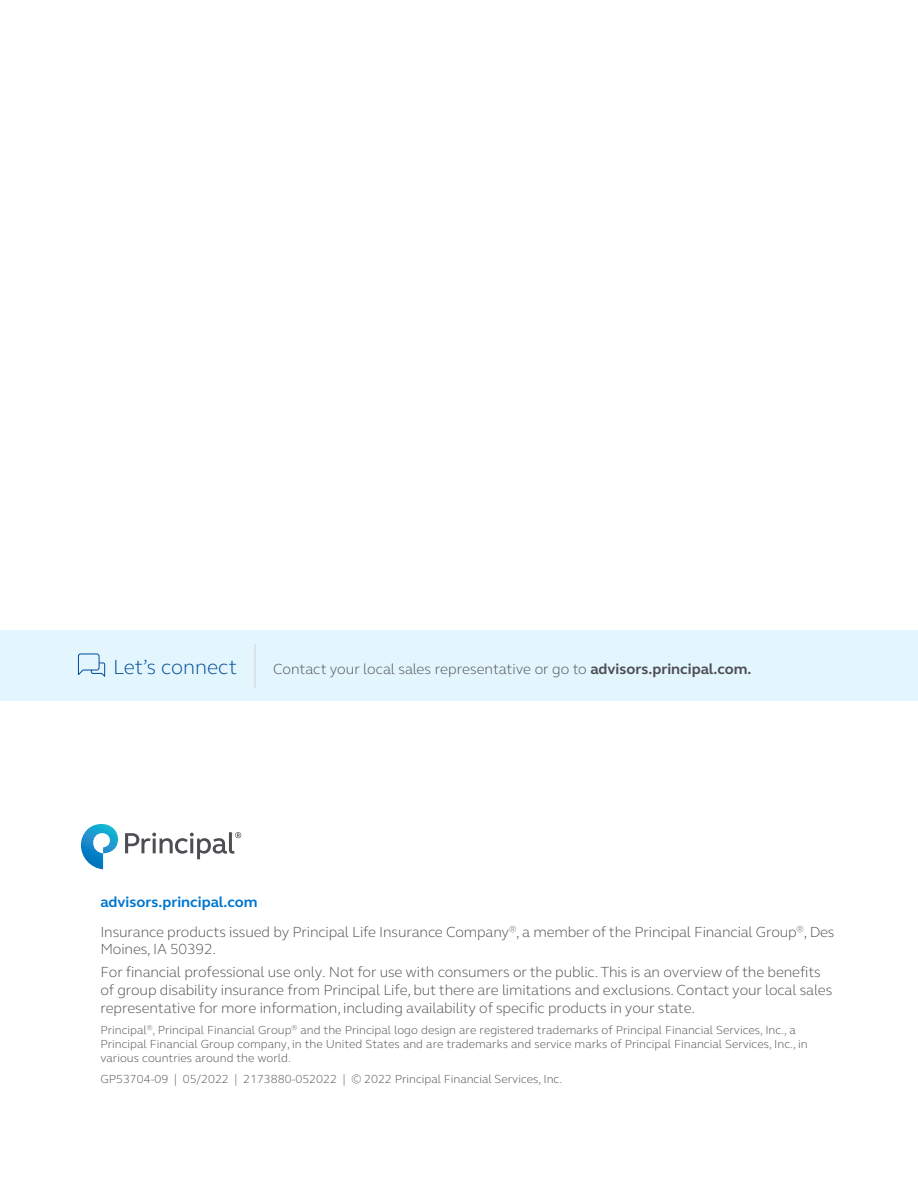
<style>
.page{position:relative;width:918px;height:1188px;background:#fff}
.page>*{position:absolute;margin:0;border:0;box-sizing:border-box;transform-origin:0 0}
.t1{font:300 21px "FS Elliot Pro";color:#004c97}
.t2{font:300 15px/30px "FS Elliot Pro";letter-spacing:-.01em;color:#4d4e53}
.t3{font:300 12px/14.2px "FS Elliot Pro";color:#4d4e53}
.s1{font-weight:700}
.s2{font-weight:700;color:#0076cf}
</style>
<div class="page">
<svg style="left:81px;top:824px;width:37px;height:45px"></svg>
<svg style="left:125px;top:832px;width:116px;height:27px"></svg>
<div style="left:0;top:630px;width:918px;height:71px;background:#e3f5fd"></div>
<hr style="left:255px;top:644px;width:1px;height:44px;background:#d1d1d2">
<svg style="left:78px;top:653px;width:28px;height:24px"></svg>
<h1 class="t1" style="left:113px;top:653px;width:125px">Let’s connect</h1>
<p class="t2" style="left:273px;top:653px;width:480px">Contact your local sales representative or go to <span class="s1">advisors.principal.com.</span></p>
<p class="t2" style="left:100px;top:887px;width:736px"><span class="s2">advisors.principal.com<br></span>Insurance products issued by Principal Life Insurance Company<sup>®</sup>, a member of the Principal Financial Group<sup>®</sup>, Des</p>
<p class="t2" style="left:100px;top:937px;width:722px;line-height:23.2px">Moines, IA 50392.<br>For financial professional use only. Not for use with consumers or the public.This is an overview of the benefits</p>
<p class="t2" style="left:100px;top:980px;width:733px;line-height:18px">of group disability insurance from Principal Life, but there are limitations and exclusions. Contact your local sales representative for more information, including availability of specific products in your state.</p>
<p class="t3" style="left:100px;top:1022px;width:709px">Principal<sup>®</sup>, Principal Financial Group<sup>®</sup> and the Principal logo design are registered trademarks of Principal Financial Services, Inc., a<br>Principal Financial Group company, in the United States and are trademarks and service marks of Principal Financial Services, Inc., in various countries around the world.</p>
<p class="t3" style="left:100px;top:1071px;width:463px">GP53704-09 | 05/2022 | 2173880-052022 | © 2022 Principal Financial Services, Inc.</p>
</div>
